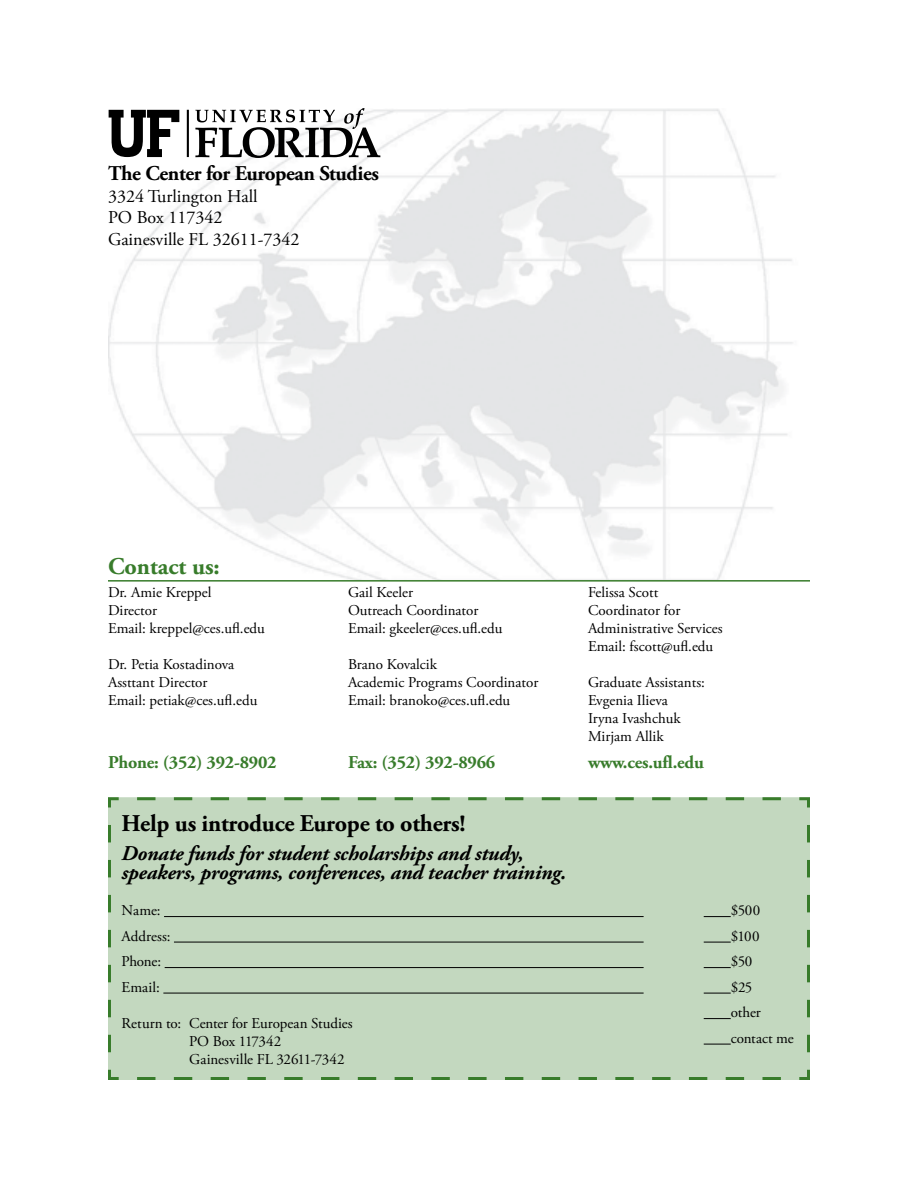
<style>
.page{position:relative;width:918px;height:1188px;background:#fff}
.page>*{position:absolute;margin:0;border:0;box-sizing:border-box;transform-origin:0 0}
.t1{font:700 24px "Adobe Garamond Pro";letter-spacing:-.01em;color:#000}
.t2{font:700 24px "Adobe Garamond Pro";color:#387c2b}
.t3{font:italic 700 21px/19.5px "Adobe Garamond Pro";letter-spacing:-.01em;color:#000}
.t4{font:700 21px "Adobe Garamond Pro";letter-spacing:-.02em;color:#000}
.t5{font:18px/21.6px "Adobe Garamond Pro";color:#000}
.t6{font:700 18px "Adobe Garamond Pro";letter-spacing:-.01em;color:#387c2b}
.t7{font:15px/18px "Adobe Garamond Pro";color:#000}
</style>
<div class="page">
<img style="left:108px;top:109px;width:685px;height:471px">
<svg style="left:109px;top:110px;width:70px;height:47px"></svg>
<hr style="left:187px;top:110px;width:2px;height:47px;background:#000">
<svg style="left:195px;top:108px;width:185px;height:50px"></svg>
<div style="left:108px;top:797px;width:702px;height:283px;background:#c3d8bf"></div>
<hr style="left:108px;top:580px;width:702px;height:2px;background:#387c2b">
<hr style="left:164px;top:916px;width:480px;height:1px;background:#000">
<hr style="left:174px;top:942px;width:470px;height:1px;background:#000">
<hr style="left:165px;top:967px;width:479px;height:1px;background:#000">
<hr style="left:163px;top:993px;width:481px;height:1px;background:#000">
<svg style="left:704px;top:916px;width:27px;height:1px"></svg>
<svg style="left:704px;top:942px;width:27px;height:1px"></svg>
<svg style="left:704px;top:967px;width:27px;height:1px"></svg>
<svg style="left:704px;top:993px;width:27px;height:1px"></svg>
<svg style="left:704px;top:1018px;width:27px;height:1px"></svg>
<svg style="left:704px;top:1044px;width:27px;height:1px"></svg>
<h2 class="t4" style="left:108px;top:161px;width:273px">The Center for European Studies</h2>
<p class="t5" style="left:108px;top:186px;width:193px">33 24 Turlington Hall<br>PO Box 117342<br>Gainesville FL 32611-7342</p>
<h1 class="t2" style="left:108px;top:552px;width:113px">Contact us:</h1>
<p class="t7" style="left:108px;top:584px;width:158px">Dr. Amie Kreppel<br>Director<br>Email: kreppel@ces.ufl.edu</p>
<p class="t7" style="left:108px;top:656px;width:151px">Dr. Petia Kostadinova<br>Assttant Director<br>Email: petiak@ces.ufl.edu</p>
<p class="t7" style="left:348px;top:584px;width:156px">Gail Keeler<br>Outreach Coordinator<br>Email: gkeeler@ces.ufl.edu</p>
<p class="t7" style="left:348px;top:656px;width:192px">Brano Kovalcik<br>Academic Programs Coordinator<br>Email: branoko@ces.ufl.edu</p>
<p class="t7" style="left:588px;top:584px;width:136px">Felissa Scott<br>Coordinator for<br>Administrative Services<br>Email: fscott@ufl.edu</p>
<p class="t7" style="left:588px;top:674px;width:119px">Graduate Assistants:<br>Evgenia Ilieva<br>Iryna Ivashchuk<br>Mirjam Allik</p>
<p class="t6" style="left:108px;top:751px;width:170px">Phone: (352) 392-8902</p>
<p class="t6" style="left:348px;top:751px;width:149px">Fax: (352) 392-8966</p>
<p class="t6" style="left:588px;top:751px;width:117px">www.ces.ufl.edu</p>
<h1 class="t1" style="left:122px;top:809px;width:346px">Help us introduce Europe to others!</h1>
<h2 class="t3" style="left:122px;top:844px;width:446px">Donate funds for student scholarships and study, speakers, programs, conferences, and teacher training.</h2>
<p class="t7" style="left:122px;top:898px;width:50px;line-height:25.5px">Name:<br>Address:<br>Phone:<br>Email:</p>
<p class="t7" style="left:189px;top:1014px;width:165px;text-indent:-67px">Return to: Center for European Studies<br>PO Box 117342<br>Gainesville FL 32611-7342</p>
<p class="t7" style="left:731px;top:898px;width:65px;line-height:25.5px">$500<br>$100<br>$50<br>$25<br>other contact me</p>
</div>
